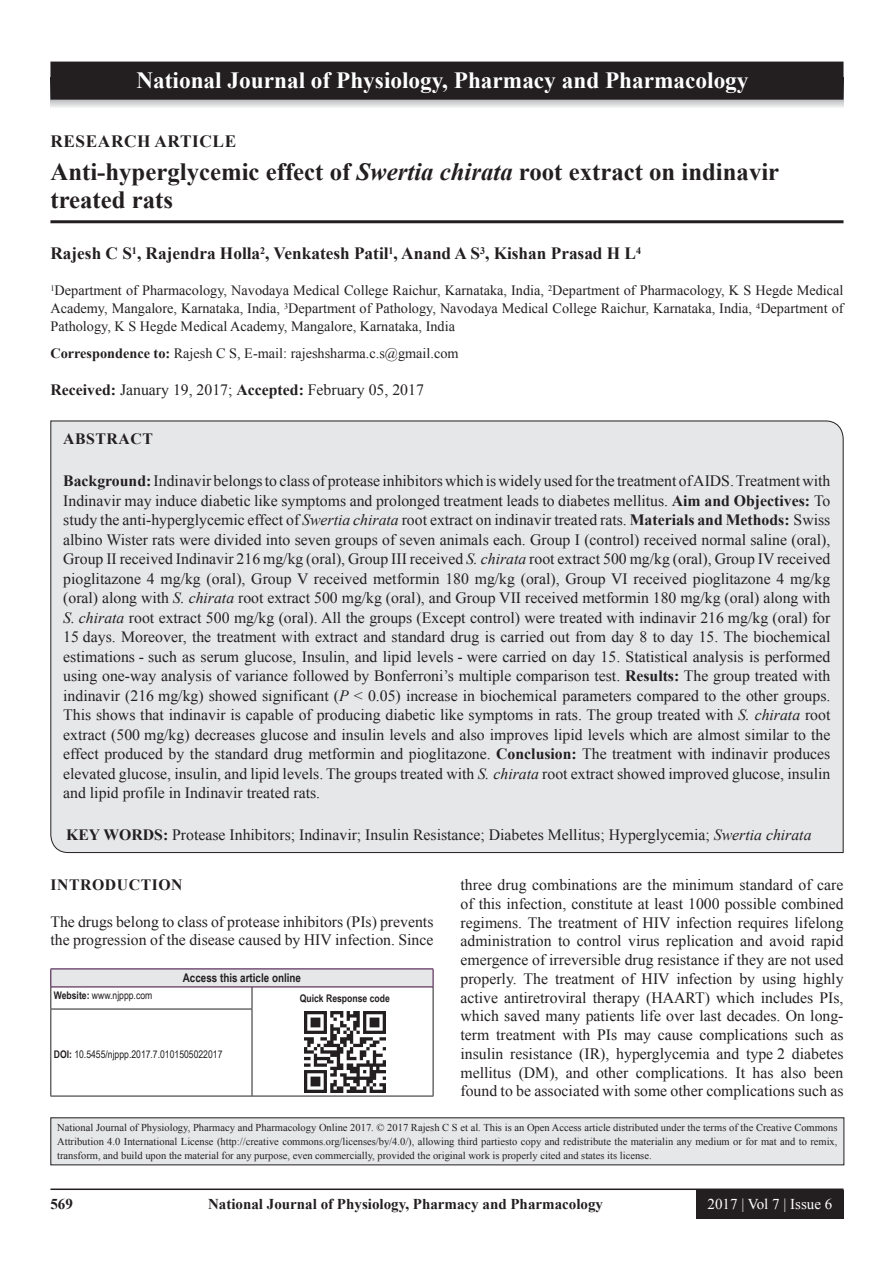
<style>
.page{position:relative;width:894px;height:1263px;background:#fff}
.page>*{position:absolute;margin:0;border:0;box-sizing:border-box;transform-origin:0 0}
.AT{font:700 24.75px/28.5px "Times New Roman";color:#231f20}
.JN{font:700 23.25px "Times New Roman";color:#fff}
.AU{font:700 17.25px "Times New Roman";color:#231f20}
.AH{font:700 17.25px "Times New Roman";letter-spacing:.035em;color:#231f20}
.ABS{font:15.75px/19.5px "Times New Roman";color:#231f20;text-align:justify}
.TX{font:15.75px/18.8px "Times New Roman";color:#231f20}
.KWD{font:15.75px "Times New Roman";color:#231f20}
.ABSH{font:700 15.75px "Times New Roman";letter-spacing:.035em;color:#231f20}
.RF{font:700 15px "Times New Roman";color:#231f20}
.RF_VOL{font:15px "Times New Roman";color:#fff}
.AFF{font:14.25px/18px "Times New Roman";color:#231f20;text-align:justify}
.ADD{font:14.25px "Times New Roman";color:#231f20}
.AAO{font:700 12px "Arial Narrow";color:#231f20}
.JN_TX{font:10.5px/13.5px "Times New Roman";color:#231f20;text-align:justify}
.Web{font:10.5px "Arial Narrow";color:#231f20}
.Web-2{font:700 10.5px "Arial Narrow";color:#231f20}
.s1{font-style:italic}
.s2{font-weight:700}
</style>
<div class="page">
<hr style="left:50px;top:1188px;width:793px;height:2px;background:#231f20">
<div style="left:696px;top:1190px;width:147px;height:28px;background:#231f20"></div>
<hr style="left:50px;top:220px;width:793px;height:3px;background:#231f20">
<div style="left:50px;top:420px;width:793px;height:433px;background:#e6e7e9"></div>
<svg style="left:51px;top:100px;width:792px;height:8px;background:#d9dadc"></svg>
<div style="left:51px;top:62px;width:791px;height:37px;background:#231f20"></div>
<div style="left:50px;top:62px;width:793px;height:38px;border:2px solid #231f20"></div>
<div style="left:51px;top:969px;width:382px;height:18px;background:#e6e7e9"></div>
<hr style="left:51px;top:986px;width:201px;height:1px;background:#3e083e">
<hr style="left:252px;top:986px;width:181px;height:1px;background:#3e083e">
<svg style="left:50px;top:969px;width:2px;height:39px"></svg>
<svg style="left:251px;top:987px;width:1px;height:21px"></svg>
<hr style="left:50px;top:1008px;width:202px;height:1px;background:#231f20">
<hr style="left:50px;top:1009px;width:1px;height:86px;background:#231f20">
<hr style="left:251px;top:1009px;width:1px;height:86px;background:#231f20">
<hr style="left:50px;top:1095px;width:202px;height:1px;background:#231f20">
<svg style="left:432px;top:969px;width:1px;height:40px"></svg>
<hr style="left:432px;top:1009px;width:1px;height:86px;background:#231f20">
<hr style="left:252px;top:1095px;width:181px;height:1px;background:#231f20">
<hr style="left:51px;top:968px;width:201px;height:1px;background:#3e083e">
<hr style="left:252px;top:968px;width:181px;height:1px;background:#3e083e">
<img style="left:304px;top:1011px;width:81px;height:81px">
<div style="left:51px;top:1117px;width:792px;height:47px;background:#e6e7e9"></div>
<p class="JN" style="left:136px;top:64px;width:613px">National Journal of Physiology, Pharmacy and Pharmacology</p>
<p class="AH" style="left:50px;top:128px;width:187px">RESEARCH ARTICLE</p>
<p class="AT" style="left:50px;top:156px;width:730px">Anti-hyperglycemic effect of <span class="s1">Swertia chirata</span> root extract on indinavir treated rats</p>
<p class="AU" style="left:50px;top:241px;width:592px">Rajesh C S<sup>1</sup>, Rajendra Holla<sup>2</sup>, Venkatesh Patil<sup>1</sup>, Anand A S<sup>3</sup>, Kishan Prasad H L<sup>4</sup></p>
<p class="AFF" style="left:50px;top:281px;width:794px"><sup>1</sup>Department of Pharmacology, Navodaya Medical College Raichur, Karnataka, India, <sup>2</sup>Department of Pharmacology, K S Hegde Medical Academy, Mangalore, Karnataka, India, <sup>3</sup>Department of Pathology, Navodaya Medical College Raichur, Karnataka, India, <sup>4</sup>Department of Pathology, K S Hegde Medical Academy, Mangalore, Karnataka, India</p>
<p class="ADD" style="left:50px;top:343px;width:409px"><span class="s2">Correspondence to:</span> Rajesh C S, E-mail: rajeshsharma.c.s@gmail.com</p>
<p class="TX" style="left:50px;top:380px;width:375px"><span class="s2">Received:</span> January 19, 2017; <span class="s2">Accepted:</span> February 05, 2017</p>
<p class="ABSH" style="left:63px;top:427px;width:91px">ABSTRACT</p>
<p class="ABS" style="left:63px;top:470px;width:768px"><span class="s2">Background:</span> Indinavir belongs to class of protease inhibitors which is widely used for the treatment of AIDS. Treatment with Indinavir may induce diabetic like symptoms and prolonged treatment leads to diabetes mellitus. <span class="s2">Aim and Objectives:</span> To study the anti-hyperglycemic effect of <span class="s1">Swertia chirata</span> root extract on indinavir treated rats. <span class="s2">Materials and Methods:</span> Swiss albino Wister rats were divided into seven groups of seven animals each. Group I (control) received normal saline (oral), Group II received Indinavir 216 mg/kg (oral), Group III received <span class="s1">S. chirata</span> root extract 500 mg/kg (oral), Group IV received pioglitazone 4 mg/kg (oral), Group V received metformin 180 mg/kg (oral), Group VI received pioglitazone 4 mg/kg (oral) along with <span class="s1">S. chirata</span> root extract 500 mg/kg (oral), and Group VII received metformin 180 mg/kg (oral) along with <span class="s1">S. chirata</span> root extract 500 mg/kg (oral). All the groups (Except control) were treated with indinavir 216 mg/kg (oral) for 15 days. Moreover, the treatment with extract and standard drug is carried out from day 8 to day 15. The biochemical estimations - such as serum glucose, Insulin, and lipid levels - were carried on day 15. Statistical analysis is performed using one-way analysis of variance followed by Bonferroni’s multiple comparison test. <span class="s2">Results:</span> The group treated with indinavir (216 mg/kg) showed significant (<span class="s1">P</span> &lt; 0.05) increase in biochemical parameters compared to the other groups.<br>This shows that indinavir is capable of producing diabetic like symptoms in rats. The group treated with <span class="s1">S. chirata</span> root extract (500 mg/kg) decreases glucose and insulin levels and also improves lipid levels which are almost similar to the effect produced by the standard drug metformin and pioglitazone. <span class="s2">Conclusion:</span> The treatment with indinavir produces elevated glucose, insulin, and lipid levels. The groups treated with <span class="s1">S. chirata</span> root extract showed improved glucose, insulin and lipid profile in Indinavir treated rats.</p>
<p class="KWD" style="left:66px;top:823px;width:746px"><span class="s2">KEY WORDS:</span> Protease Inhibitors; Indinavir; Insulin Resistance; Diabetes Mellitus; Hyperglycemia; <span class="s1">Swertia chirata</span></p>
<h1 class="ABSH" style="left:50px;top:873px;width:134px">INTRODUCTION</h1>
<p class="TX" style="left:50px;top:911px;width:384px">The drugs belong to class of protease inhibitors (PIs) prevents the progression of the disease caused by HIV infection. Since</p>
<p class="TX" style="left:460px;top:875px;width:384px;text-align:justify">three drug combinations are the minimum standard of care of this infection, constitute at least 1000 possible combined regimens. The treatment of HIV infection requires lifelong administration to control virus replication and avoid rapid emergence of irreversible drug resistance if they are not used properly. The treatment of HIV infection by using highly active antiretroviral therapy (HAART) which includes PIs, which saved many patients life over last decades. On long&shy;term treatment with PIs may cause complications such as insulin resistance (IR), hyperglycemia and type 2 diabetes mellitus (DM), and other complications. It has also been found to be associated with some other complications such as</p>
<p class="AAO" style="left:183px;top:969px;width:120px">Access this article online</p>
<p class="Web" style="left:54px;top:987px;width:100px"><span class="s2">Website:</span> www.njppp.com</p>
<p class="Web-2" style="left:300px;top:990px;width:91px">Quick Response code</p>
<p class="Web" style="left:54px;top:1047px;width:170px"><span class="s2">DOI:</span> 10.5455/njppp.2017.7.0101505022017</p>
<p class="JN_TX" style="left:57px;top:1120px;width:781px">National Journal of Physiology, Pharmacy and Pharmacology Online 2017. © 2017 Rajesh C S et al. This is an Open Access article distributed under the terms of the Creative Commons Attribution 4.0 International License (http://creative commons.org/licenses/by/4.0/), allowing third partiesto copy and redistribute the materialin any medium or for mat and to remix, transform, and build upon the material for any purpose, even commercially, provided the original work is properly cited and states its license.</p>
<p class="RF" style="left:50px;top:1193px;width:24px">569</p>
<p class="RF" style="left:208px;top:1193px;width:396px">National Journal of Physiology, Pharmacy and Pharmacology</p>
<p class="RF_VOL" style="left:707px;top:1193px;width:126px">2017 | Vol 7 | Issue 6</p>
</div>
